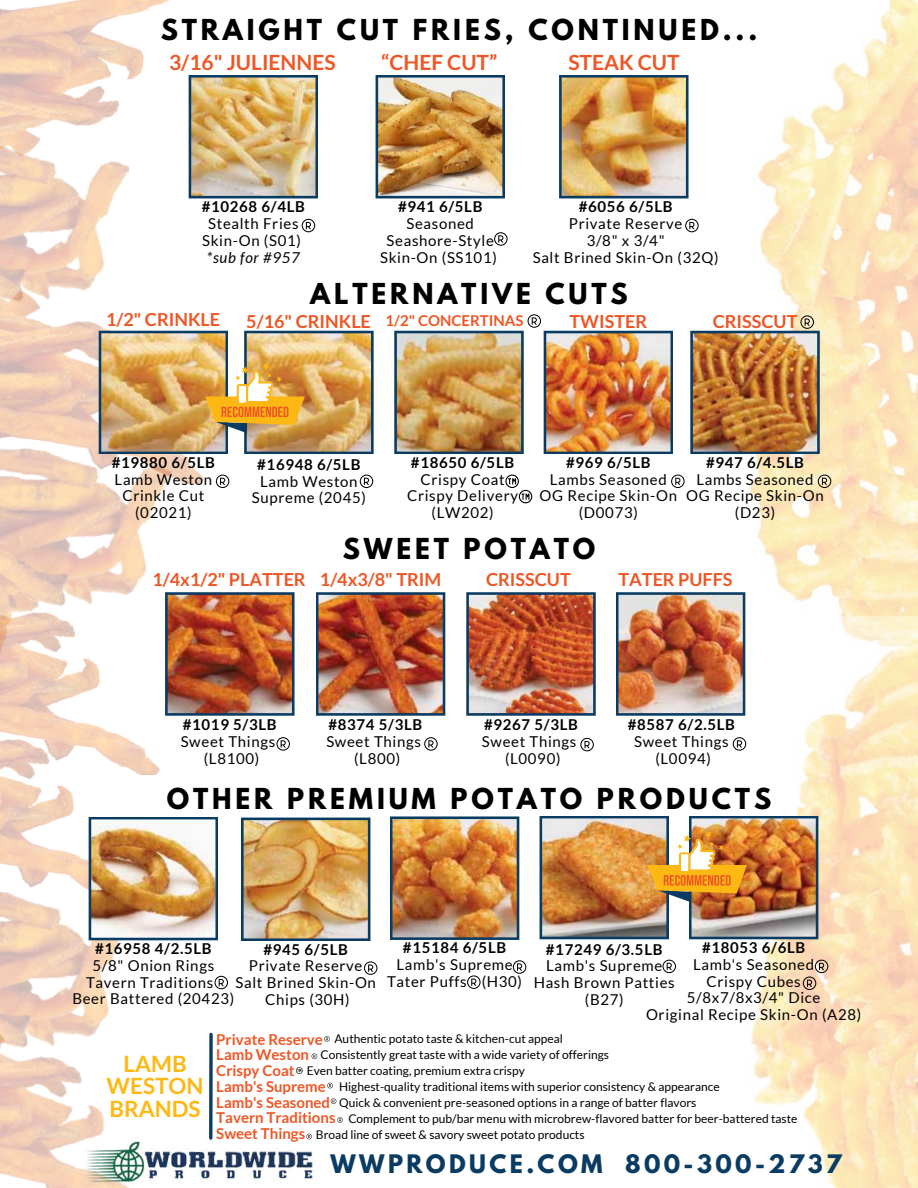
<style>
.page{position:relative;width:918px;height:1188px;background:#fff}
.page>*{position:absolute;margin:0;border:0;box-sizing:border-box;transform-origin:0 0}
.t1{font:700 25.65px "League Spartan";letter-spacing:.15em;color:#000}
.t2{font:700 22.65px "League Spartan";letter-spacing:.15em;color:#0a3b62}
.t3{font:700 22.5px/22.5px "Lato";color:#feb813;text-align:center}
.t4{font:700 21px "Lato";color:#ee5625}
.t5{font:700 18px "Lato";color:#ee5625}
.t6{font:15px/16.8px "Lato";letter-spacing:.045em;color:#000;text-align:center}
.t7{font:700 15px "Lato";letter-spacing:.045em;color:#000}
.t8{font:700 15px/15.8px "Lato";color:#ee5625}
.t9{font:italic 15px "Lato";letter-spacing:.045em;color:#000}
.t10{font:12px "Lato";color:#000}
</style>
<div class="page">
<img style="left:0;top:0;width:189px;height:184px">
<img style="left:0;top:774px;width:150px;height:84px">
<img style="left:0;top:1105px;width:104px;height:83px">
<img style="left:0;top:111px;width:131px;height:152px">
<img style="left:0;top:263px;width:219px;height:221px">
<img style="left:0;top:416px;width:173px;height:138px">
<img style="left:0;top:554px;width:160px;height:220px">
<img style="left:0;top:858px;width:135px;height:247px">
<img style="left:82px;top:1135px;width:231px;height:53px">
<img style="left:749px;top:0;width:169px;height:616px">
<img style="left:749px;top:616px;width:169px;height:572px">
<svg style="left:276px;top:737px;width:14px;height:14px"></svg>
<img style="left:165px;top:592px;width:130px;height:124px">
<img style="left:316px;top:592px;width:129px;height:124px">
<img style="left:466px;top:592px;width:130px;height:124px">
<img style="left:616px;top:592px;width:129px;height:124px">
<svg style="left:424px;top:737px;width:14px;height:14px"></svg>
<svg style="left:580px;top:738px;width:14px;height:13px"></svg>
<svg style="left:733px;top:737px;width:13px;height:14px"></svg>
<svg style="left:662px;top:960px;width:14px;height:13px"></svg>
<img style="left:241px;top:818px;width:129px;height:123px">
<img style="left:390px;top:816px;width:129px;height:124px">
<svg style="left:364px;top:961px;width:13px;height:14px"></svg>
<svg style="left:513px;top:960px;width:13px;height:14px"></svg>
<svg style="left:467px;top:975px;width:14px;height:14px"></svg>
<svg style="left:803px;top:960px;width:25px;height:30px"></svg>
<img style="left:540px;top:816px;width:278px;height:123px">
<svg style="left:324px;top:1036px;width:6px;height:6px"></svg>
<svg style="left:312px;top:1054px;width:5px;height:5px"></svg>
<svg style="left:296px;top:1067px;width:7px;height:7px"></svg>
<svg style="left:331px;top:1098px;width:5px;height:6px"></svg>
<svg style="left:327px;top:1083px;width:6px;height:5px"></svg>
<svg style="left:337px;top:1117px;width:6px;height:6px"></svg>
<svg style="left:306px;top:1134px;width:6px;height:5px"></svg>
<svg style="left:209px;top:1034px;width:4px;height:104px"></svg>
<img style="left:89px;top:817px;width:129px;height:123px">
<svg style="left:215px;top:976px;width:13px;height:13px"></svg>
<svg style="left:216px;top:475px;width:13px;height:13px"></svg>
<svg style="left:671px;top:475px;width:14px;height:13px"></svg>
<svg style="left:505px;top:475px;width:27px;height:28px"></svg>
<img style="left:394px;top:314px;width:279px;height:140px">
<svg style="left:818px;top:475px;width:13px;height:13px"></svg>
<img style="left:690px;top:315px;width:130px;height:139px">
<svg style="left:360px;top:475px;width:13px;height:13px"></svg>
<img style="left:99px;top:331px;width:275px;height:123px">
<img style="left:189px;top:75px;width:129px;height:123px">
<svg style="left:302px;top:219px;width:13px;height:13px"></svg>
<img style="left:559px;top:75px;width:130px;height:123px">
<svg style="left:685px;top:219px;width:14px;height:13px"></svg>
<img style="left:376px;top:75px;width:129px;height:123px">
<svg style="left:494px;top:232px;width:14px;height:14px"></svg>
<h1 class="t1" style="left:161px;top:17px;width:598px">STRAIGHT CUT FRIES, CONTINUED...</h1>
<h3 class="t4" style="left:381px;top:50px;width:118px">“CHEF CUT”</h3>
<h3 class="t4" style="left:169px;top:50px;width:168px">3/16" JULIENNES</h3>
<h3 class="t4" style="left:568px;top:50px;width:113px">STEAK CUT</h3>
<p class="t7" style="left:202px;top:197px;width:105px">#10268 6/4LB</p>
<p class="t6" style="left:202px;top:215px;width:100px">Stealth Fries<br>Skin-On (S01)</p>
<p class="t9" style="left:207px;top:248px;width:95px">*sub for #957</p>
<p class="t7" style="left:398px;top:197px;width:86px">#941 6/5LB</p>
<p class="t6" style="left:380px;top:215px;width:118px">Seasoned<br>Seashore-Style<br>Skin-On (SS101)</p>
<p class="t7" style="left:579px;top:197px;width:95px">#6056 6/5LB</p>
<p class="t6" style="left:533px;top:215px;width:187px">Private Reserve<br>3/8" x 3/4"<br>Salt Brined Skin-On (32Q)</p>
<p class="t5" style="left:106px;top:308px;width:116px">1/2" CRINKLE</p>
<h1 class="t1" style="left:310px;top:281px;width:319px">ALTERNATIVE CUTS</h1>
<p class="t5" style="left:246px;top:310px;width:126px">5/16" CRINKLE</p>
<p class="t8" style="left:386px;top:312px;width:139px">1/2" CONCERTINAS</p>
<p class="t5" style="left:570px;top:310px;width:79px">TWISTER</p>
<p class="t5" style="left:713px;top:310px;width:86px">CRISSCUT</p>
<p class="t7" style="left:112px;top:453px;width:105px">#19880 6/5LB</p>
<p class="t6" style="left:115px;top:470px;width:99px">Lamb Weston<br>Crinkle Cut (02021)</p>
<p class="t7" style="left:257px;top:455px;width:105px">#16948 6/5LB</p>
<p class="t6" style="left:252px;top:472px;width:116px">Lamb Weston<br>Supreme (2045)</p>
<p class="t7" style="left:411px;top:453px;width:105px">#18650 6/5LB</p>
<p class="t6" style="left:407px;top:470px;width:113px">Crispy Coat<br>Crispy Delivery (LW202)</p>
<p class="t7" style="left:566px;top:453px;width:86px">#969 6/5LB</p>
<p class="t6" style="left:540px;top:470px;width:139px">Lambs Seasoned<br>OG Recipe Skin-On (D0073)</p>
<p class="t7" style="left:706px;top:453px;width:99px">#947 6/4.5LB</p>
<p class="t6" style="left:686px;top:470px;width:139px">Lambs Seasoned<br>OG Recipe Skin-On (D23)</p>
<h1 class="t1" style="left:343px;top:536px;width:254px">SWEET POTATO</h1>
<p class="t5" style="left:152px;top:568px;width:290px">1/4x1/2" PLATTER 1/4x3/8" TRIM</p>
<p class="t5" style="left:486px;top:568px;width:86px">CRISSCUT</p>
<p class="t5" style="left:618px;top:568px;width:115px">TATER PUFFS</p>
<p class="t7" style="left:183px;top:716px;width:95px">#1019 5/3LB</p>
<p class="t6" style="left:181px;top:733px;width:96px">Sweet Things (L8100)</p>
<p class="t7" style="left:328px;top:716px;width:95px">#8374 5/3LB</p>
<p class="t6" style="left:326px;top:733px;width:96px">Sweet Things (L800)</p>
<p class="t7" style="left:484px;top:716px;width:95px">#9267 5/3LB</p>
<p class="t6" style="left:482px;top:733px;width:96px">Sweet Things (L0090)</p>
<p class="t7" style="left:628px;top:716px;width:109px">#8587 6/2.5LB</p>
<p class="t6" style="left:634px;top:733px;width:96px">Sweet Things (L0094)</p>
<h1 class="t1" style="left:167px;top:786px;width:606px">OTHER PREMIUM POTATO PRODUCTS</h1>
<p class="t7" style="left:702px;top:938px;width:105px">#18053 6/6LB</p>
<p class="t6" style="left:646px;top:955px;width:217px">Lamb's Seasoned<br>Crispy Cubes<br>5/8x7/8x3/4" Dice<br>Original Recipe Skin-On (A28)</p>
<p class="t7" style="left:403px;top:939px;width:105px">#15184 6/5LB</p>
<p class="t6" style="left:387px;top:956px;width:137px">Lamb's Supreme<br>Tater Puffs (H30)</p>
<p class="t7" style="left:95px;top:939px;width:118px">#16958 4/2.5LB</p>
<p class="t6" style="left:72px;top:956px;width:163px">5/8" Onion Rings<br>Tavern Traditions<br>Beer Battered (20423)</p>
<p class="t7" style="left:263px;top:940px;width:86px">#945 6/5LB</p>
<p class="t6" style="left:235px;top:957px;width:142px">Private Reserve<br>Salt Brined Skin-On<br>Chips (30H)</p>
<p class="t8" style="left:216px;top:1031px;width:121px">Private Reserve<br>Lamb Weston<br>Crispy Coat<br>Lamb's Supreme<br>Lamb's Seasoned<br>Tavern Traditions<br>Sweet Things</p>
<p class="t10" style="left:335px;top:1031px;width:230px">Authentic potato taste &amp; kitchen-cut appeal</p>
<p class="t7" style="left:546px;top:940px;width:118px">#17249 6/3.5LB</p>
<p class="t6" style="left:534px;top:957px;width:143px">Lamb's Supreme<br>Hash Brown Patties (B27)</p>
<p class="t10" style="left:321px;top:1047px;width:290px">Consistently great taste with a wide variety of offerings</p>
<p class="t10" style="left:307px;top:1063px;width:220px">Even batter coating, premium extra crispy</p>
<p class="t10" style="left:339px;top:1079px;width:382px">Highest-quality traditional items with superior consistency &amp; appearance</p>
<p class="t10" style="left:339px;top:1095px;width:359px">Quick &amp; convenient pre-seasoned options in a range of batter flavors</p>
<p class="t10" style="left:348px;top:1111px;width:451px">Complement to pub/bar menu with microbrew-flavored batter for beer-battered taste</p>
<p class="t10" style="left:316px;top:1127px;width:270px">Broad line of sweet &amp; savory sweet potato products</p>
<h3 class="t3" style="left:107px;top:1052px;width:98px">LAMB<br>WESTON<br>BRANDS</h3>
<h2 class="t2" style="left:331px;top:1153px;width:513px">WWPRODUCE.COM 800-300-2737</h2>
</div>
